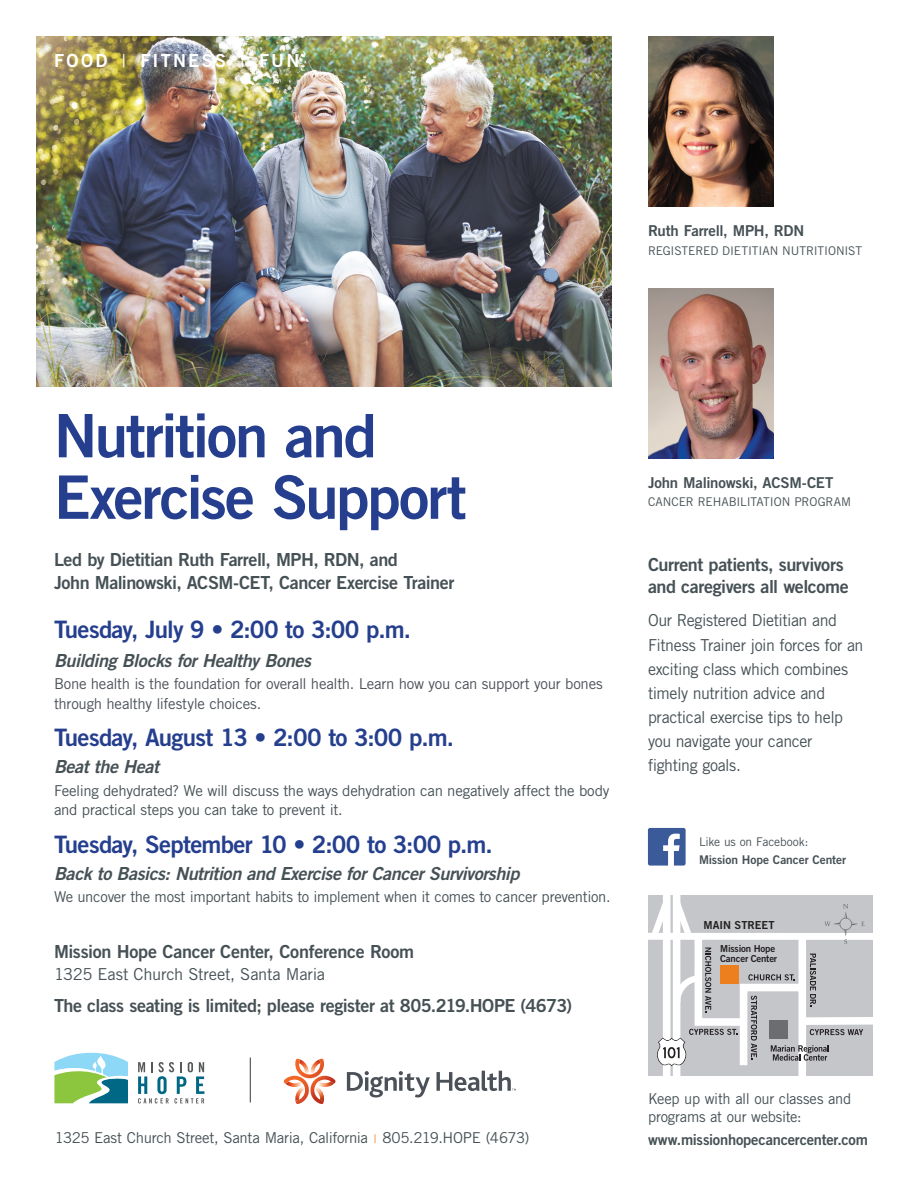
<style>
.page{position:relative;width:918px;height:1188px;background:#fff}
.page>*{position:absolute;margin:0;border:0;box-sizing:border-box;transform-origin:0 0}
.t1{font:60px/61.5px "Trade Gothic LT Std Bd 2";letter-spacing:-.04em;color:#253f8e}
.t2{font:24px "Trade Gothic LT Std Bd 2";letter-spacing:-.03em;color:#253f8e}
.t3{font:18px/22.5px "Trade Gothic LT Std Bd 2";letter-spacing:-.025em;color:#465155}
.t4{font:18px "Trade Gothic LT Std Bd 2 Obl";letter-spacing:-.025em;color:#465155}
.t5{font:18px "Trade Gothic LT Std Bd 2";letter-spacing:.13em;color:#fff}
.t6{font:16.5px/24px "Trade Gothic LT Std";letter-spacing:-.025em;color:#465155}
.t7{font:15px/18px "Trade Gothic LT Std";letter-spacing:-.02em;color:#465155}
.t8{font:15px/19.5px "Trade Gothic LT Std";letter-spacing:-.02em;color:#4c5159}
.t9{font:15px "Trade Gothic LT Std Bd 2";letter-spacing:-.015em;color:#465155}
.t10{font:12px "Trade Gothic LT Std";letter-spacing:-.01em;color:#465155}
.t11{font:12px "Trade Gothic LT Std Bd 2";letter-spacing:-.005em;color:#465155}
.t12{font:11.1px "Trade Gothic LT Std Bd 2";color:#231f20}
.t13{font:9.6px/9.6px "Trade Gothic LT Std Bd 2";letter-spacing:-.02em;color:#231f20}
.s1{font-family:"Trade Gothic LT Std"}
.s2{font-size:12px;color:#ee7f1f}
</style>
<div class="page">
<img style="left:36px;top:36px;width:576px;height:351px">
<img style="left:648px;top:36px;width:126px;height:171px">
<img style="left:648px;top:288px;width:126px;height:171px">
<svg style="left:648px;top:828px;width:38px;height:38px"></svg>
<svg style="left:648px;top:895px;width:225px;height:181px"></svg>
<svg style="left:54px;top:1053px;width:74px;height:50px"></svg>
<svg style="left:138px;top:1062px;width:66px;height:41px"></svg>
<hr style="left:250px;top:1058px;width:1px;height:44px;background:#465155">
<svg style="left:347px;top:1071px;width:83px;height:26px"></svg>
<svg style="left:437px;top:1071px;width:79px;height:20px"></svg>
<svg style="left:284px;top:1059px;width:52px;height:45px"></svg>
<img style="left:316px;top:1081px;width:18px;height:6px">
<img style="left:317px;top:1081px;width:16px;height:3px">
<p class="t5" style="left:54px;top:49px;width:247px">FOOD <span class="s1">|</span> FITNESS <span class="s1">|</span> FUN</p>
<p class="t9" style="left:648px;top:221px;width:158px">Ruth Farrell, MPH, RDN</p>
<p class="t10" style="left:648px;top:244px;width:216px">REGISTERED DIETITIAN NUTRITIONIST</p>
<h1 class="t1" style="left:54px;top:404px;width:414px">Nutrition and<br>Exercise Support</h1>
<p class="t3" style="left:54px;top:549px;width:402px">Led by Dietitian Ruth Farrell, MPH, RDN, and<br>John Malinowski, ACSM-CET, Cancer Exercise Trainer</p>
<h2 class="t2" style="left:54px;top:615px;width:359px">Tuesday, July 9 • 2:00 to 3:00 p.m.</h2>
<p class="t4" style="left:54px;top:649px;width:259px">Building Blocks for Healthy Bones</p>
<p class="t8" style="left:54px;top:674px;width:550px">Bone health is the foundation for overall health. Learn how you can support your bones through healthy lifestyle choices.</p>
<h2 class="t2" style="left:54px;top:723px;width:402px">Tuesday, August 13 • 2:00 to 3:00 p.m.</h2>
<p class="t4" style="left:54px;top:756px;width:107px">Beat the Heat</p>
<p class="t7" style="left:54px;top:781px;width:557px;line-height:19.5px">Feeling dehydrated? We will discuss the ways dehydration can negatively affect the body and practical steps you can take to prevent it.</p>
<h2 class="t2" style="left:54px;top:829px;width:440px">Tuesday, September 10 • 2:00 to 3:00 p.m.</h2>
<p class="t4" style="left:54px;top:862px;width:467px">Back to Basics: Nutrition and Exercise for Cancer Survivorship</p>
<p class="t7" style="left:54px;top:888px;width:558px">We uncover the most important habits to implement when it comes to cancer prevention.</p>
<p class="t3" style="left:54px;top:940px;width:362px">Mission Hope Cancer Center, Conference Room</p>
<p class="t6" style="left:54px;top:962px;width:273px">1325 East Church Street, Santa Maria</p>
<p class="t3" style="left:54px;top:994px;width:520px">The class seating is limited; please register at 805.219.HOPE (4673)</p>
<p class="t7" style="left:55px;top:1128px;width:476px">1325 East Church Street, Santa Maria, California <span class="s2">|</span> 805.219.HOPE (4673)</p>
<p class="t9" style="left:648px;top:474px;width:187px">John Malinowski, ACSM-CET</p>
<p class="t10" style="left:648px;top:495px;width:205px">CANCER REHABILITATION PROGRAM</p>
<p class="t3" style="left:648px;top:553px;width:202px">Current patients, survivors and caregivers all welcome</p>
<p class="t6" style="left:648px;top:608px;width:217px">Our Registered Dietitian and<br>Fitness Trainer join forces for an exciting class which combines timely nutrition advice and practical exercise tips to help you navigate your cancer fighting goals.</p>
<p class="t10" style="left:699px;top:834px;width:111px">Like us on Facebook:</p>
<p class="t11" style="left:699px;top:852px;width:149px">Mission Hope Cancer Center</p>
<p class="t12" style="left:704px;top:918px;width:72px">MAIN STREET</p>
<p class="t13" style="left:720px;top:943px;width:58px">Mission Hope<br>Cancer Center</p>
<p class="t7" style="left:648px;top:1090px;width:205px">Keep up with all our classes and programs at our website:</p>
<p class="t9" style="left:648px;top:1130px;width:221px">www.missionhopecancercenter.com</p>
</div>
